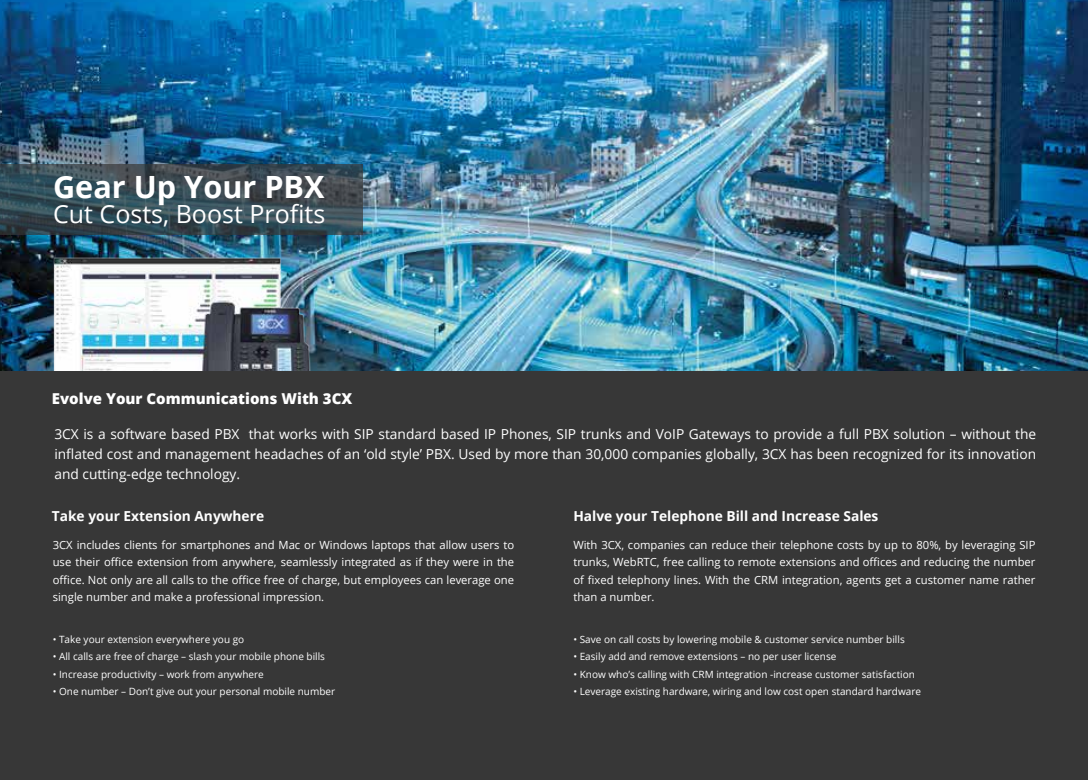
<style>
.page{position:relative;width:1088px;height:780px;background:#fff}
.page>*{position:absolute;margin:0;border:0;box-sizing:border-box;transform-origin:0 0}
.t1{font:700 30.62px "Open Sans";color:#fff}
.t2{font:25px "Open Sans";color:#fff}
.t3{font:800 15px "Open Sans";color:#fff}
.t4{font:13.75px/20px "Open Sans";color:#fff;text-align:justify}
.t5{font:700 13.75px "Open Sans";color:#fff}
.t6{font:11.25px/17.5px "Open Sans";color:#fff;text-align:justify}
.t7{font:10px "Open Sans";color:#fff}
</style>
<div class="page">
<img style="left:0;top:0;width:1088px;height:371px">
<img style="left:45px;top:252px;width:271px;height:119px">
<div style="left:0;top:371px;width:1088px;height:409px;background:#373737"></div>
<svg style="left:0;top:165px;width:363px;height:70px;background:#394b54"></svg>
<h1 class="t1" style="left:53px;top:165px;width:273px">Gear Up Your PBX</h1>
<h2 class="t2" style="left:53px;top:197px;width:274px">Cut Costs, Boost Profits</h2>
<h3 class="t3" style="left:52px;top:387px;width:302px">Evolve Your Communications With 3CX</h3>
<p class="t4" style="left:54px;top:424px;width:983px">3CX is a software based PBX that works with SIP standard based IP Phones, SIP trunks and VoIP Gateways to provide a full PBX solution – without the inflated cost and management headaches of an ‘old style’ PBX. Used by more than 30,000 companies globally, 3CX has been recognized for its innovation and cutting-edge technology.</p>
<p class="t5" style="left:52px;top:506px;width:214px">Take your Extension Anywhere</p>
<p class="t5" style="left:573px;top:506px;width:307px">Halve your Telephone Bill and Increase Sales</p>
<p class="t6" style="left:53px;top:535px;width:463px">3CX includes clients for smartphones and Mac or Windows laptops that allow users to use their office extension from anywhere, seamlessly integrated as if they were in the office. Not only are all calls to the office free of charge, but employees can leverage one single number and make a professional impression.</p>
<p class="t6" style="left:573px;top:535px;width:464px">With 3CX, companies can reduce their telephone costs by up to 80%, by leveraging SIP trunks, WebRTC, free calling to remote extensions and offices and reducing the number of fixed telephony lines. With the CRM integration, agents get a customer name rather than a number.</p>
<p class="t7" style="left:53px;top:632px;width:193px">• Take your extension everywhere you go</p>
<p class="t7" style="left:53px;top:649px;width:274px">• All calls are free of charge – slash your mobile phone bills</p>
<p class="t7" style="left:53px;top:667px;width:213px">• Increase productivity – work from anywhere</p>
<p class="t7" style="left:53px;top:684px;width:284px">• One number – Don’t give out your personal mobile number</p>
<p class="t7" style="left:573px;top:632px;width:333px">• Save on call costs by lowering mobile &amp; customer service number bills</p>
<p class="t7" style="left:573px;top:649px;width:264px">• Easily add and remove extensions – no per user license</p>
<p class="t7" style="left:573px;top:667px;width:343px">• Know who’s calling with CRM integration -increase customer satisfaction</p>
<p class="t7" style="left:573px;top:684px;width:349px">• Leverage existing hardware, wiring and low cost open standard hardware</p>
</div>
